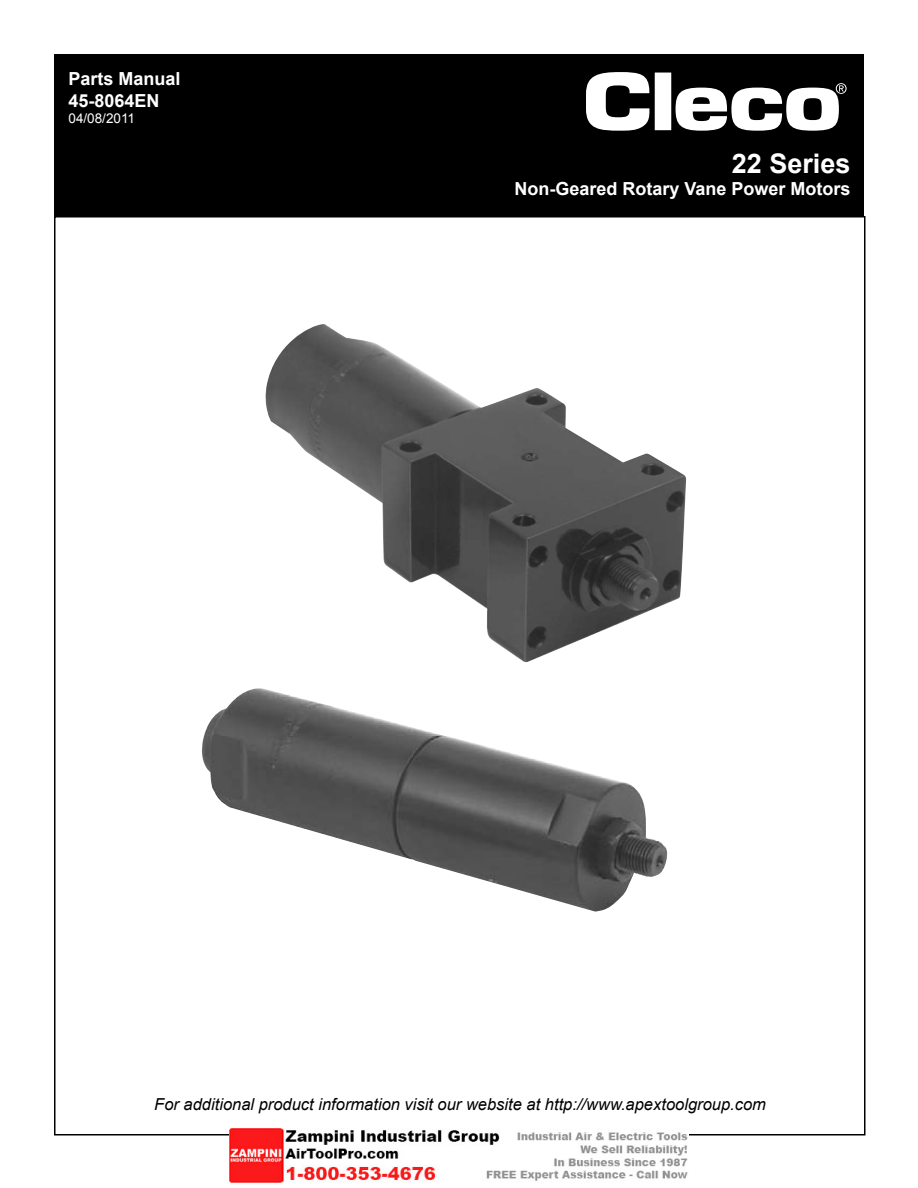
<style>
.page{position:relative;width:918px;height:1188px;background:#fff}
.page>*{position:absolute;margin:0;border:0;box-sizing:border-box;transform-origin:0 0}
.t1{font:700 27px "Arial";color:#fff}
.t2{font:700 18px/21.6px "Arial";color:#fff}
.t3{font:italic 16.5px "Arial";color:#000}
.t4{font:13.5px "Arial";color:#fff}
</style>
<div class="page">
<div style="left:54px;top:54px;width:810px;height:162px;background:#000"></div>
<img style="left:586px;top:72px;width:261px;height:59px">
<img style="left:265px;top:324px;width:421px;height:338px">
<img style="left:201px;top:688px;width:467px;height:224px">
<img style="left:230px;top:1129px;width:458px;height:54px">
<p class="t2" style="left:69px;top:68px;width:114px">Parts Manual<br>45-8064EN</p>
<p class="t4" style="left:69px;top:111px;width:68px">04/08/2011</p>
<h1 class="t1" style="left:732px;top:148px;width:120px">22 Series</h1>
<p class="t2" style="left:514px;top:178px;width:338px">Non-Geared Rotary Vane Power Motors</p>
<p class="t3" style="left:154px;top:1095px;width:613px">For additional product information visit our website at http://www.apextoolgroup.com</p>
</div>
